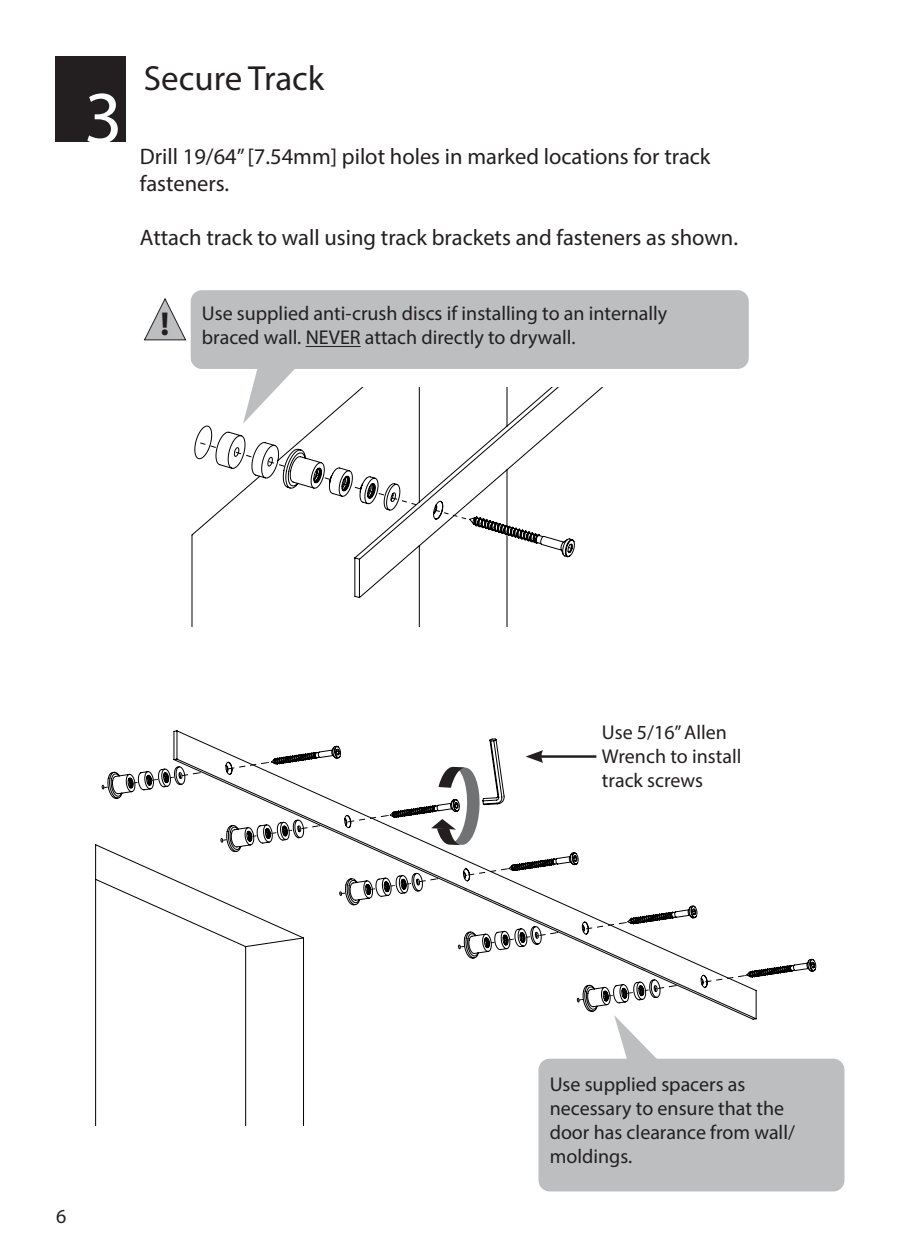
<style>
.page{position:relative;width:900px;height:1260px;background:#fff}
.page>*{position:absolute;margin:0;border:0;box-sizing:border-box;transform-origin:0 0}
.t1{font:75px "Myriad Pro";color:#fff}
.t2{font:35px "Myriad Pro";color:#231f20}
.t3{font:700 33.25px "Myriad Pro";color:#231f20}
.t4{font:22.5px/27px "Myriad Pro";color:#231f20}
.t5{font:20px/24px "Myriad Pro";color:#231f20}
</style>
<div class="page">
<svg style="left:191px;top:388px;width:411px;height:238px"></svg>
<svg style="left:435px;top:510px;width:31px;height:9px"></svg>
<svg style="left:392px;top:498px;width:25px;height:7px"></svg>
<svg style="left:368px;top:490px;width:16px;height:5px"></svg>
<svg style="left:343px;top:483px;width:18px;height:6px"></svg>
<svg style="left:314px;top:474px;width:16px;height:6px"></svg>
<svg style="left:268px;top:461px;width:17px;height:6px"></svg>
<svg style="left:236px;top:452px;width:16px;height:5px"></svg>
<svg style="left:200px;top:443px;width:16px;height:5px"></svg>
<div style="left:55px;top:57px;width:71px;height:85px;background:#231f20"></div>
<svg style="left:243px;top:369px;width:55px;height:55px"></svg>
<div style="left:191px;top:290px;width:558px;height:79px;background:#bcbec0;border-radius:11px"></div>
<hr style="left:306px;top:346px;width:55px;height:1px;background:#231f20">
<svg style="left:144px;top:298px;width:42px;height:42px"></svg>
<div style="left:538px;top:1059px;width:306px;height:132px;background:#bcbec0;border-radius:11px"></div>
<svg style="left:95px;top:730px;width:721px;height:395px"></svg>
<svg style="left:226px;top:762px;width:43px;height:8px"></svg>
<svg style="left:346px;top:815px;width:42px;height:8px"></svg>
<svg style="left:466px;top:868px;width:43px;height:8px"></svg>
<svg style="left:584px;top:922px;width:42px;height:8px"></svg>
<svg style="left:703px;top:975px;width:43px;height:8px"></svg>
<svg style="left:180px;top:772px;width:20px;height:4px"></svg>
<svg style="left:299px;top:825px;width:21px;height:4px"></svg>
<svg style="left:417px;top:878px;width:21px;height:4px"></svg>
<svg style="left:537px;top:932px;width:21px;height:4px"></svg>
<svg style="left:656px;top:985px;width:20px;height:4px"></svg>
<svg style="left:165px;top:777px;width:9px;height:2px"></svg>
<svg style="left:283px;top:830px;width:9px;height:2px"></svg>
<svg style="left:402px;top:883px;width:9px;height:2px"></svg>
<svg style="left:521px;top:936px;width:9px;height:3px"></svg>
<svg style="left:640px;top:990px;width:9px;height:2px"></svg>
<svg style="left:624px;top:992px;width:9px;height:2px"></svg>
<svg style="left:604px;top:995px;width:9px;height:2px"></svg>
<svg style="left:505px;top:939px;width:9px;height:2px"></svg>
<svg style="left:486px;top:942px;width:8px;height:2px"></svg>
<svg style="left:386px;top:885px;width:9px;height:2px"></svg>
<svg style="left:366px;top:888px;width:9px;height:3px"></svg>
<svg style="left:268px;top:832px;width:8px;height:2px"></svg>
<svg style="left:247px;top:835px;width:9px;height:3px"></svg>
<svg style="left:149px;top:779px;width:9px;height:2px"></svg>
<svg style="left:129px;top:782px;width:8px;height:2px"></svg>
<svg style="left:431px;top:738px;width:74px;height:107px"></svg>
<h1 class="t1" style="left:84px;top:89px;width:40px">3</h1>
<h2 class="t2" style="left:144px;top:65px;width:182px">Secure Track</h2>
<p class="t4" style="left:140px;top:145px;width:572px">Drill 19/64” [7.54mm] pilot holes in marked locations for track fasteners.</p>
<p class="t4" style="left:140px;top:226px;width:600px">Attach track to wall using track brackets and fasteners as shown.</p>
<h3 class="t3" style="left:161px;top:304px;width:10px">!</h3>
<p class="t5" style="left:202px;top:303px;width:467px">Use supplied anti-crush discs if installing to an internally braced wall. NEVER attach directly to drywall.</p>
<p class="t5" style="left:56px;top:1206px;width:12px">6</p>
<p class="t5" style="left:602px;top:722px;width:141px">Use 5/16” Allen<br>Wrench to install track screws</p>
<p class="t5" style="left:550px;top:1074px;width:247px">Use supplied spacers as necessary to ensure that the door has clearance from wall/ moldings.</p>
</div>
